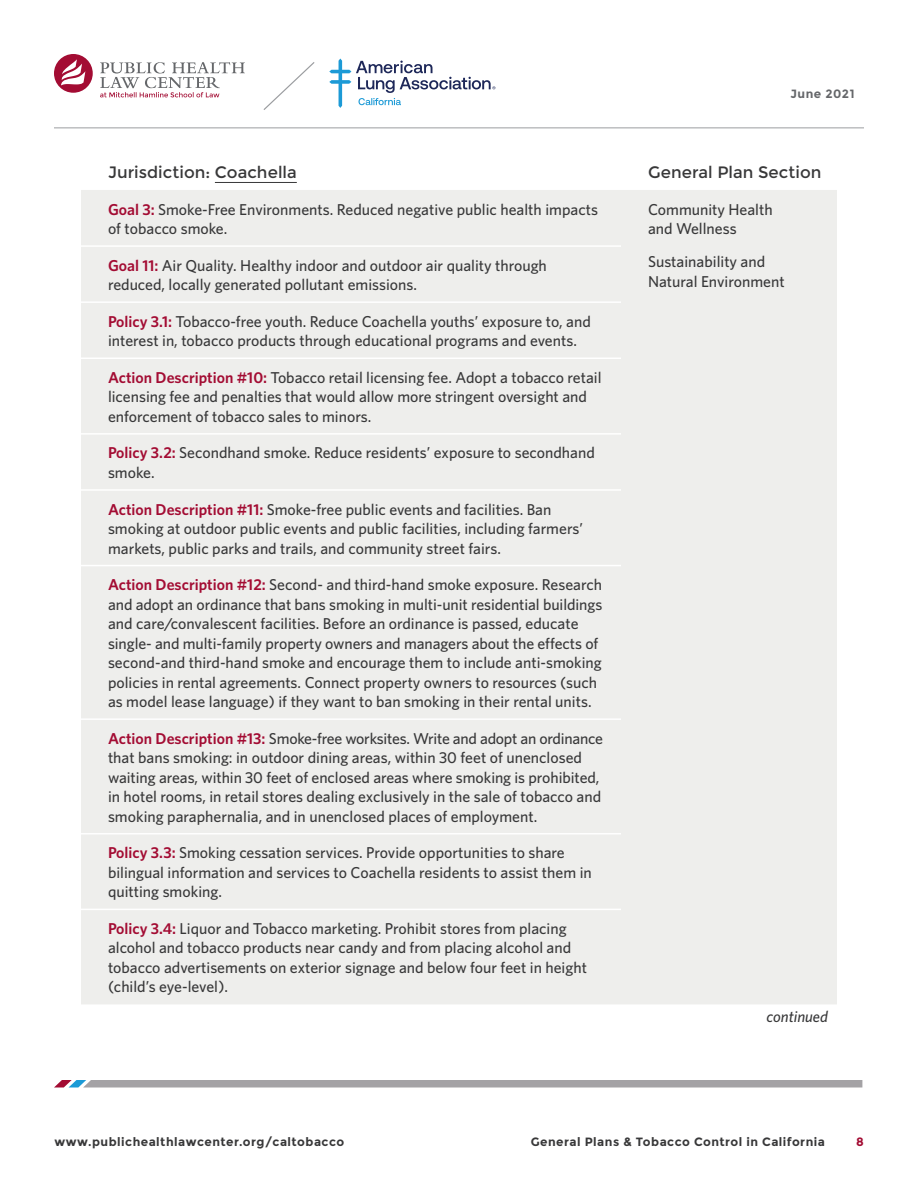
<style>
.page{position:relative;width:918px;height:1188px;background:#fff}
.page>*{position:absolute;margin:0;border:0;box-sizing:border-box;transform-origin:0 0}
.SH_level_3{font:16.5px "Montserrat";letter-spacing:.005em;color:#383839}
.table_text{font:500 15.75px/19.5px "Whitney";color:#383839}
.body{font:italic 500 15.75px "Whitney";color:#383839}
.t1{font:700 12px "Montserrat";letter-spacing:.04em;color:#383839}
.t2{font:700 12px "Montserrat";letter-spacing:.04em;color:#65676a}
.t3{font:700 12px "Montserrat";color:#a30c33}
.s1{font-weight:600;color:#a30c33}
</style>
<div class="page">
<hr style="left:54px;top:128px;width:810px;height:1px;background:#9b9da0">
<svg style="left:54px;top:1080px;width:808px;height:8px;background:#a9a7ab"></svg>
<div style="left:81px;top:190px;width:756px;height:814px;background:#eeeeec"></div>
<hr style="left:81px;top:245px;width:540px;height:2px;background:#fff">
<hr style="left:81px;top:301px;width:540px;height:2px;background:#fff">
<hr style="left:81px;top:358px;width:540px;height:1px;background:#fff">
<hr style="left:81px;top:433px;width:540px;height:2px;background:#fff">
<hr style="left:81px;top:489px;width:540px;height:2px;background:#fff">
<hr style="left:81px;top:565px;width:540px;height:1px;background:#fff">
<hr style="left:81px;top:718px;width:540px;height:2px;background:#fff">
<hr style="left:81px;top:833px;width:540px;height:2px;background:#fff">
<hr style="left:81px;top:909px;width:540px;height:1px;background:#fff">
<hr style="left:215px;top:182px;width:82px;height:1px;background:#383839">
<svg style="left:263px;top:62px;width:52px;height:48px"></svg>
<svg style="left:54px;top:54px;width:39px;height:39px"></svg>
<svg style="left:100px;top:62px;width:145px;height:35px"></svg>
<svg style="left:329px;top:59px;width:166px;height:49px"></svg>
<p class="t2" style="left:791px;top:86px;width:65px">June 2021</p>
<p class="SH_level_3" style="left:108px;top:163px;width:190px">Jurisdiction: Coachella</p>
<p class="SH_level_3" style="left:648px;top:163px;width:175px">General Plan Section</p>
<p class="table_text" style="left:108px;top:199px;width:492px"><span class="s1">Goal 3:</span> Smoke-Free Environments. Reduced negative public health impacts of tobacco smoke.</p>
<p class="table_text" style="left:648px;top:199px;width:126px">Community Health and Wellness</p>
<p class="table_text" style="left:648px;top:251px;width:138px">Sustainability and<br>Natural Environment</p>
<p class="table_text" style="left:108px;top:255px;width:440px"><span class="s1">Goal 11:</span> Air Quality. Healthy indoor and outdoor air quality through reduced, locally generated pollutant emissions.</p>
<p class="table_text" style="left:108px;top:311px;width:484px"><span class="s1">Policy 3.1:</span> Tobacco-free youth. Reduce Coachella youths’ exposure to, and interest in, tobacco products through educational programs and events.</p>
<p class="table_text" style="left:108px;top:367px;width:495px"><span class="s1">Action Description #10:</span> Tobacco retail licensing fee. Adopt a tobacco retail licensing fee and penalties that would allow more stringent oversight and enforcement of tobacco sales to minors.</p>
<p class="table_text" style="left:108px;top:443px;width:488px"><span class="s1">Policy 3.2:</span> Secondhand smoke. Reduce residents’ exposure to secondhand smoke.</p>
<p class="table_text" style="left:108px;top:499px;width:477px"><span class="s1">Action Description #11:</span> Smoke-free public events and facilities. Ban smoking at outdoor public events and public facilities, including farmers’ markets, public parks and trails, and community street fairs.</p>
<p class="table_text" style="left:108px;top:575px;width:496px"><span class="s1">Action Description #12:</span> Second- and third-hand smoke exposure. Research and adopt an ordinance that bans smoking in multi-unit residential buildings and care/convalescent facilities. Before an ordinance is passed, educate single- and multi-family property owners and managers about the effects of second-and third-hand smoke and encourage them to include anti-smoking policies in rental agreements. Connect property owners to resources (such as model lease language) if they want to ban smoking in their rental units.</p>
<p class="table_text" style="left:108px;top:728px;width:497px"><span class="s1">Action Description #13:</span> Smoke-free worksites. Write and adopt an ordinance that bans smoking: in outdoor dining areas, within 30 feet of unenclosed waiting areas, within 30 feet of enclosed areas where smoking is prohibited, in hotel rooms, in retail stores dealing exclusively in the sale of tobacco and smoking paraphernalia, and in unenclosed places of employment.</p>
<p class="table_text" style="left:108px;top:843px;width:485px"><span class="s1">Policy 3.3:</span> Smoking cessation services. Provide opportunities to share bilingual information and services to Coachella residents to assist them in quitting smoking.</p>
<p class="table_text" style="left:108px;top:918px;width:481px"><span class="s1">Policy 3.4:</span> Liquor and Tobacco marketing. Prohibit stores from placing alcohol and tobacco products near candy and from placing alcohol and tobacco advertisements on exterior signage and below four feet in height (child’s eye-level).</p>
<p class="body" style="left:767px;top:1007px;width:63px">continued</p>
<p class="t1" style="left:55px;top:1134px;width:291px">www.publichealthlawcenter.org/caltobacco</p>
<p class="t1" style="left:531px;top:1134px;width:296px">General Plans &amp; Tobacco Control in California</p>
<p class="t3" style="left:856px;top:1134px;width:9px">8</p>
</div>
